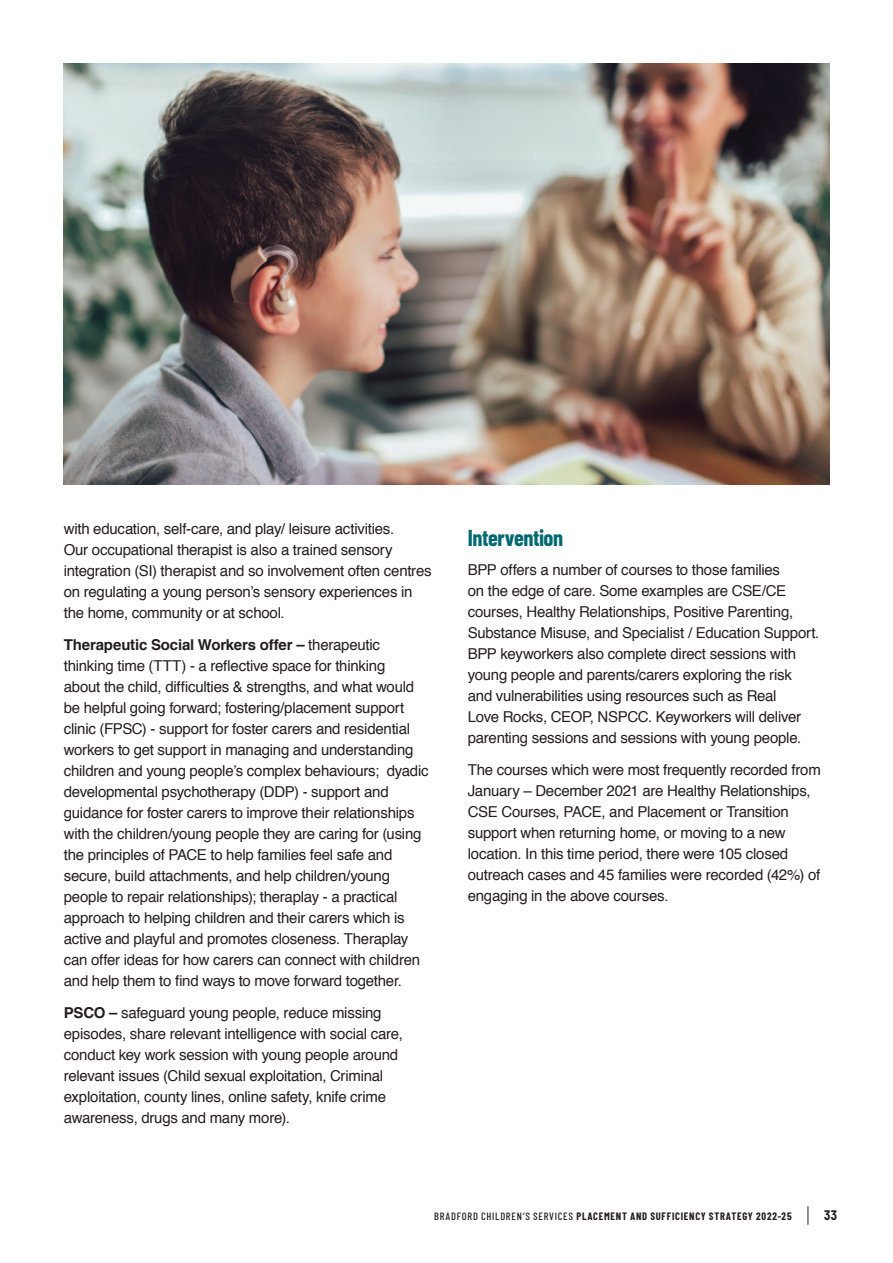
<style>
.page{position:relative;width:893px;height:1263px;background:#fff}
.page>*{position:absolute;margin:0;border:0;box-sizing:border-box;transform-origin:0 0}
.BCC_Text{font:700 22.5px "Barlow Condensed";letter-spacing:-.02em;color:#006972}
.BCC_Text-2{font:15px/21px "Helvetica";letter-spacing:-.015em;color:#231f20}
.BCC_Text-3{font:700 13.5px "Barlow Condensed";color:#231f20}
.BCC_Text-4{font:700 10.5px "Barlow Condensed";letter-spacing:.07em;color:#231f20}
.s1{font-weight:700}
.s2{font-weight:500}
</style>
<div class="page">
<svg style="left:807px;top:1206px;width:1px;height:19px"></svg>
<img style="left:64px;top:64px;width:765px;height:421px">
<p class="BCC_Text-2" style="left:64px;top:519px;width:369px">with education, self-care, and play/ leisure activities.<br>Our occupational therapist is also a trained sensory integration (SI) therapist and so involvement often centres on regulating a young person’s sensory experiences in the home, community or at school.</p>
<p class="BCC_Text-2" style="left:64px;top:635px;width:366px"><span class="s1">Therapeutic Social Workers offer –</span> therapeutic thinking time (TTT) - a reflective space for thinking<br>about the child, difficulties &amp; strengths, and what would be helpful going forward; fostering/placement support clinic (FPSC) - support for foster carers and residential workers to get support in managing and understanding children and young people’s complex behaviours; dyadic developmental psychotherapy (DDP) - support and guidance for foster carers to improve their relationships with the children/young people they are caring for (using the principles of PACE to help families feel safe and secure, build attachments, and help children/young people to repair relationships); theraplay - a practical approach to helping children and their carers which is active and playful and promotes closeness. Theraplay can offer ideas for how carers can connect with children and help them to find ways to move forward together.</p>
<p class="BCC_Text-2" style="left:64px;top:1002px;width:341px"><span class="s1">PSCO –</span> safeguard young people, reduce missing episodes, share relevant intelligence with social care, conduct key work session with young people around relevant issues (Child sexual exploitation, Criminal exploitation, county lines, online safety, knife crime awareness, drugs and many more).</p>
<p class="BCC_Text" style="left:468px;top:523px;width:97px">Intervention</p>
<p class="BCC_Text-2" style="left:468px;top:560px;width:353px">BPP offers a number of courses to those families<br>on the edge of care. Some examples are CSE/CE courses, Healthy Relationships, Positive Parenting, Substance Misuse, and Specialist / Education Support.<br>BPP keyworkers also complete direct sessions with young people and parents/carers exploring the risk and vulnerabilities using resources such as Real<br>Love Rocks, CEOP, NSPCC. Keyworkers will deliver parenting sessions and sessions with young people.</p>
<p class="BCC_Text-2" style="left:468px;top:759px;width:355px">The courses which were most frequently recorded from January – December 2021 are Healthy Relationships, CSE Courses, PACE, and Placement or Transition support when returning home, or moving to a new location. In this time period, there were 105 closed outreach cases and 45 families were recorded (42%) of engaging in the above courses.</p>
<p class="BCC_Text-4" style="left:434px;top:1210px;width:359px"><span class="s2">BRADFORD CHILDREN’S SERVICES</span> PLACEMENT AND SUFFICIENCY STRATEGY 2022-25</p>
<p class="BCC_Text-3" style="left:824px;top:1207px;width:14px">33</p>
</div>
